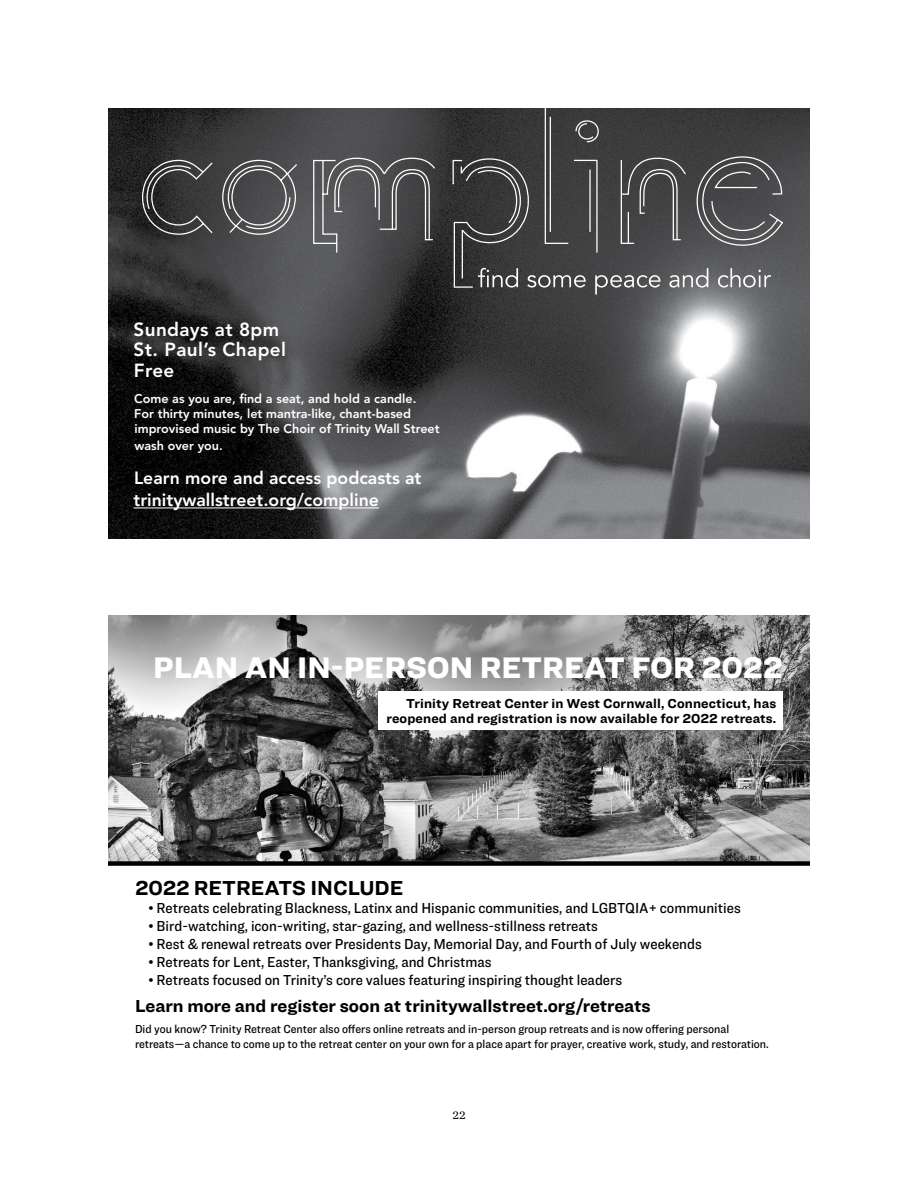
<style>
.page{position:relative;width:918px;height:1188px;background:#fff}
.page>*{position:absolute;margin:0;border:0;box-sizing:border-box;transform-origin:0 0}
.t1{font:900 30.9px "Ringside";color:#fff}
.t2{font:700 21px "Ringside";color:#000}
.t3{font:800 18.9px/20.1px "Avenir";letter-spacing:.02em;color:#fff}
.t4{font:700 18px "Ringside";color:#000}
.t5{font:800 17.55px/22.6px "Avenir";color:#fff}
.t6{font:500 15px "Ringside Narrow";color:#000}
.t7{font:700 13.5px/14.4px "Ringside";letter-spacing:.01em;color:#000;text-align:right}
.t8{font:800 12.6px/15.1px "Avenir";color:#fff}
.t9{font:500 12px/14.4px "Ringside Narrow";color:#000}
.t10{font:12px "Chronicle Text G1";color:#000}
</style>
<div class="page">
<img style="left:108px;top:108px;width:702px;height:430px">
<hr style="left:134px;top:508px;width:245px;height:1px;background:#fff">
<svg style="left:595px;top:288px;width:65px;height:7px"></svg>
<svg style="left:758px;top:268px;width:13px;height:20px"></svg>
<svg style="left:141px;top:108px;width:617px;height:180px;background:#4a4a4c"></svg>
<svg style="left:696px;top:156px;width:88px;height:90px;background:#5a5b5c"></svg>
<img style="left:108px;top:616px;width:702px;height:245px">
<div style="left:379px;top:691px;width:404px;height:38px;background:#fff"></div>
<div style="left:108px;top:861px;width:702px;height:5px;background:#000"></div>
<p class="t3" style="left:134px;top:320px;width:154px">Sundays at 8pm<br>St. Paul’s Chapel<br>Free</p>
<p class="t8" style="left:134px;top:391px;width:307px">Come as you are, find a seat, and hold a candle.<br>For thirty minutes, let mantra-like, chant-based improvised music by The Choir of Trinity Wall Street</p>
<p class="t8" style="left:134px;top:438px;width:90px">wash over you.</p>
<p class="t5" style="left:134px;top:466px;width:289px">Learn more and access podcasts at trinitywallstreet.org/compline</p>
<h1 class="t1" style="left:153px;top:644px;width:631px">PLAN AN IN-PERSON RETREAT FOR 2022</h1>
<p class="t7" style="left:386px;top:696px;width:391px">Trinity Retreat Center in West Cornwall, Connecticut, has reopened and registration is now available for 2022 retreats.</p>
<h2 class="t2" style="left:135px;top:872px;width:270px">2022 RETREATS INCLUDE</h2>
<p class="t6" style="left:148px;top:897px;width:594px">• Retreats celebrating Blackness, Latinx and Hispanic communities, and LGBTQIA+ communities</p>
<p class="t6" style="left:148px;top:915px;width:451px">• Bird-watching, icon-writing, star-gazing, and wellness-stillness retreats</p>
<p class="t6" style="left:148px;top:933px;width:555px">• Rest &amp; renewal retreats over Presidents Day, Memorial Day, and Fourth of July weekends</p>
<p class="t6" style="left:148px;top:951px;width:345px">• Retreats for Lent, Easter, Thanksgiving, and Christmas</p>
<p class="t6" style="left:148px;top:969px;width:475px">• Retreats focused on Trinity’s core values featuring inspiring thought leaders</p>
<p class="t4" style="left:135px;top:993px;width:517px">Learn more and register soon at trinitywallstreet.org/retreats</p>
<p class="t9" style="left:135px;top:1022px;width:635px">Did you know? Trinity Retreat Center also offers online retreats and in-person group retreats and is now offering personal retreats—a chance to come up to the retreat center on your own for a place apart for prayer, creative work, study, and restoration.</p>
<p class="t10" style="left:452px;top:1106px;width:15px">22</p>
</div>
